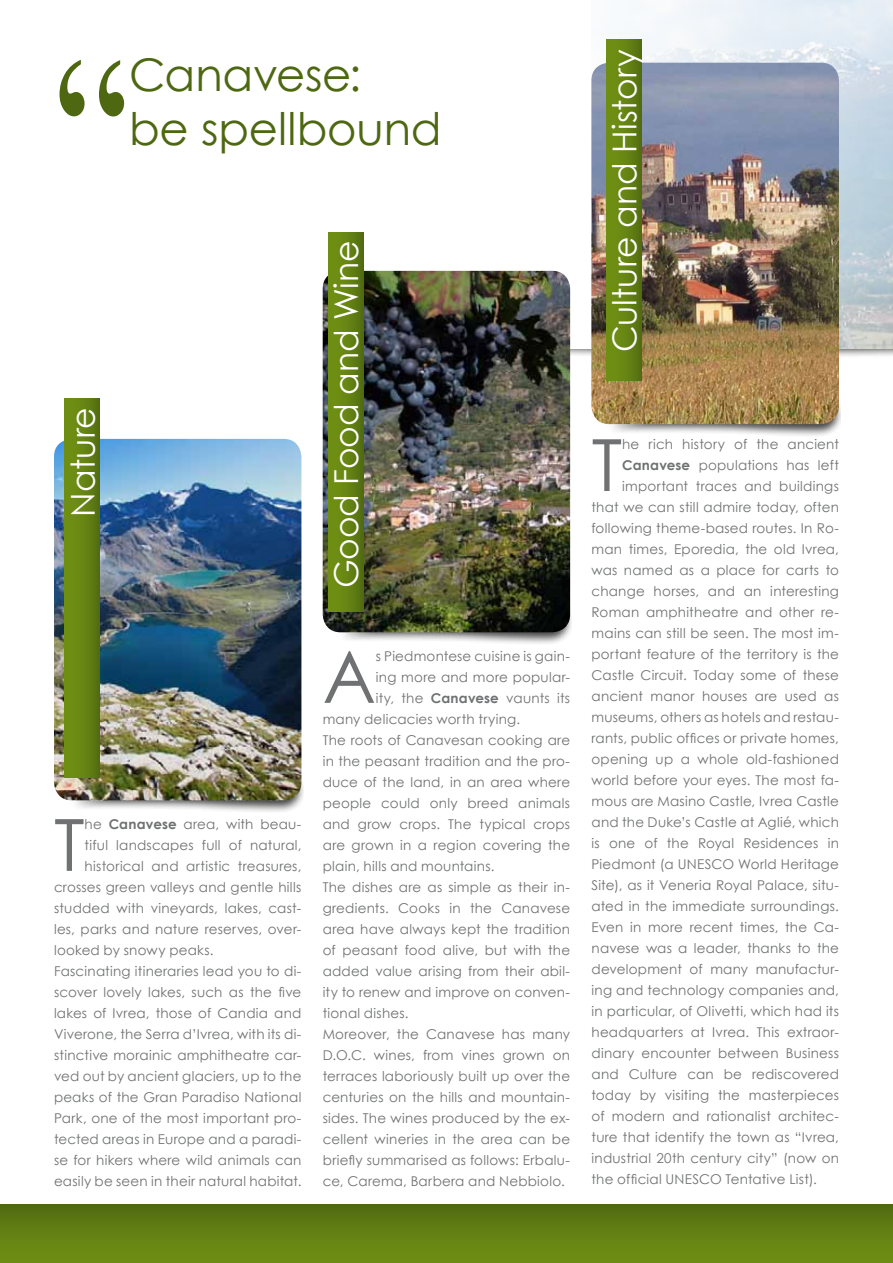
<style>
.page{position:relative;width:893px;height:1263px;background:#fff}
.page>*{position:absolute;margin:0;border:0;box-sizing:border-box;transform-origin:0 0}
.t1{font:225px "Times New Roman";color:#4d6811;scale:.75 1}
.t2{font:72px "Century Gothic";color:#707172}
.t3{font:45px/54px "Century Gothic";letter-spacing:-.005em;color:#4d6811}
.t4{font:33px "Century Gothic";color:#fff}
.t5{font:13.5px "Century Gothic";letter-spacing:.015em;color:#707172}
.s1{font-weight:700}
</style>
<div class="page">
<div style="left:334px;top:584px;width:237px;height:61px;background:#000;opacity:.75"></div>
<div style="left:66px;top:752px;width:237px;height:62px;background:#000;opacity:.75"></div>
<div style="left:604px;top:376px;width:237px;height:62px;background:#000;opacity:.75"></div>
<div style="left:413px;top:321px;width:480px;height:38px;background:#000;opacity:.75"></div>
<div style="left:375px;top:259px;width:518px;height:89px;background:#fff"></div>
<img style="left:606px;top:0;width:287px;height:349px">
<img style="left:54px;top:439px;width:247px;height:361px">
<img style="left:323px;top:271px;width:247px;height:361px">
<img style="left:591px;top:63px;width:248px;height:361px">
<svg style="left:65px;top:399px;width:35px;height:379px;background:#648212"></svg>
<svg style="left:328px;top:232px;width:35px;height:379px;background:#648312"></svg>
<svg style="left:607px;top:40px;width:35px;height:341px;background:#648212"></svg>
<div style="left:0;top:1205px;width:893px;height:58px;background:linear-gradient(to bottom,#536d12,#709013)"></div>
<h1 class="t1" style="left:54px;top:-14px;width:101px">“</h1>
<h3 class="t3" style="left:129px;top:47px;width:314px">Canavese:<br>be spellbound</h3>
<h3 class="t4" style="left:60px;top:517px;width:110px;rotate:-90deg">Nature</h3>
<h3 class="t4" style="left:323px;top:588px;width:350px;rotate:-90deg">Good Food and Wine</h3>
<h2 class="t2" style="left:54px;top:794px;width:32px">T</h2>
<p class="t5" style="left:85px;top:814px;width:218px">he <span class="s1">Canavese</span> area, with beau-</p>
<p class="t5" style="left:85px;top:835px;width:218px">tiful landscapes full of natural,</p>
<p class="t5" style="left:85px;top:856px;width:218px">historical and artistic treasures,</p>
<p class="t5" style="left:54px;top:877px;width:249px">crosses green valleys and gentle hills</p>
<p class="t5" style="left:54px;top:898px;width:249px">studded with vineyards, lakes, cast-</p>
<p class="t5" style="left:54px;top:919px;width:249px">les, parks and nature reserves, over-</p>
<p class="t5" style="left:54px;top:940px;width:161px">looked by snowy peaks.</p>
<p class="t5" style="left:54px;top:961px;width:249px">Fascinating itineraries lead you to di-</p>
<p class="t5" style="left:54px;top:982px;width:249px">scover lovely lakes, such as the five</p>
<p class="t5" style="left:54px;top:1003px;width:249px">lakes of Ivrea, those of Candia and</p>
<p class="t5" style="left:54px;top:1025px;width:249px">Viverone, the Serra d’Ivrea, with its di-</p>
<p class="t5" style="left:54px;top:1046px;width:249px">stinctive morainic amphitheatre car-</p>
<p class="t5" style="left:54px;top:1067px;width:249px">ved out by ancient glaciers, up to the</p>
<p class="t5" style="left:54px;top:1088px;width:249px">peaks of the Gran Paradiso National</p>
<p class="t5" style="left:54px;top:1109px;width:249px">Park, one of the most important pro-</p>
<p class="t5" style="left:54px;top:1130px;width:249px">tected areas in Europe and a paradi-</p>
<p class="t5" style="left:54px;top:1151px;width:249px">se for hikers where wild animals can</p>
<p class="t5" style="left:54px;top:1172px;width:249px">easily be seen in their natural habitat.</p>
<h2 class="t2" style="left:323px;top:626px;width:55px">A</h2>
<p class="t5" style="left:376px;top:646px;width:196px">s Piedmontese cuisine is gain-</p>
<p class="t5" style="left:376px;top:667px;width:196px">ing more and more popular-</p>
<p class="t5" style="left:376px;top:688px;width:196px">ity, the <span class="s1">Canavese</span> vaunts its</p>
<p class="t5" style="left:323px;top:709px;width:199px">many delicacies worth trying.</p>
<p class="t5" style="left:323px;top:730px;width:249px">The roots of Canavesan cooking are</p>
<p class="t5" style="left:323px;top:751px;width:249px">in the peasant tradition and the pro-</p>
<p class="t5" style="left:323px;top:772px;width:249px">duce of the land, in an area where</p>
<p class="t5" style="left:323px;top:793px;width:249px">people could only breed animals</p>
<p class="t5" style="left:323px;top:814px;width:249px">and grow crops. The typical crops</p>
<p class="t5" style="left:323px;top:835px;width:249px">are grown in a region covering the</p>
<p class="t5" style="left:323px;top:857px;width:173px">plain, hills and mountains.</p>
<p class="t5" style="left:323px;top:878px;width:249px">The dishes are as simple as their in-</p>
<p class="t5" style="left:323px;top:899px;width:249px">gredients. Cooks in the Canavese</p>
<p class="t5" style="left:323px;top:920px;width:249px">area have always kept the tradition</p>
<p class="t5" style="left:323px;top:941px;width:249px">of peasant food alive, but with the</p>
<p class="t5" style="left:323px;top:962px;width:249px">added value arising from their abil-</p>
<p class="t5" style="left:323px;top:983px;width:249px">ity to renew and improve on conven-</p>
<p class="t5" style="left:323px;top:1004px;width:87px">tional dishes.</p>
<p class="t5" style="left:323px;top:1025px;width:249px">Moreover, the Canavese has many</p>
<p class="t5" style="left:323px;top:1046px;width:249px">D.O.C. wines, from vines grown on</p>
<p class="t5" style="left:323px;top:1067px;width:249px">terraces laboriously built up over the</p>
<p class="t5" style="left:323px;top:1088px;width:249px">centuries on the hills and mountain-</p>
<p class="t5" style="left:323px;top:1109px;width:249px">sides. The wines produced by the ex-</p>
<p class="t5" style="left:323px;top:1130px;width:249px">cellent wineries in the area can be</p>
<p class="t5" style="left:323px;top:1151px;width:249px">briefly summarised as follows: Erbalu-</p>
<p class="t5" style="left:323px;top:1172px;width:244px">ce, Carema, Barbera and Nebbiolo.</p>
<h3 class="t4" style="left:602px;top:352px;width:304px;rotate:-90deg">Culture and History</h3>
<h2 class="t2" style="left:591px;top:415px;width:32px">T</h2>
<p class="t5" style="left:622px;top:435px;width:218px">he rich history of the ancient</p>
<p class="t5" style="left:622px;top:456px;width:218px"><span class="s1">Canavese</span> populations has left</p>
<p class="t5" style="left:622px;top:477px;width:218px">important traces and buildings</p>
<p class="t5" style="left:591px;top:498px;width:249px">that we can still admire today, often</p>
<p class="t5" style="left:591px;top:519px;width:249px">following theme-based routes. In Ro-</p>
<p class="t5" style="left:591px;top:540px;width:249px">man times, Eporedia, the old Ivrea,</p>
<p class="t5" style="left:591px;top:561px;width:249px">was named as a place for carts to</p>
<p class="t5" style="left:591px;top:582px;width:249px">change horses, and an interesting</p>
<p class="t5" style="left:591px;top:603px;width:249px">Roman amphitheatre and other re-</p>
<p class="t5" style="left:591px;top:624px;width:249px">mains can still be seen. The most im-</p>
<p class="t5" style="left:591px;top:645px;width:249px">portant feature of the territory is the</p>
<p class="t5" style="left:591px;top:666px;width:249px">Castle Circuit. Today some of these</p>
<p class="t5" style="left:591px;top:687px;width:249px">ancient manor houses are used as</p>
<p class="t5" style="left:591px;top:708px;width:249px">museums, others as hotels and restau-</p>
<p class="t5" style="left:591px;top:729px;width:249px">rants, public offices or private homes,</p>
<p class="t5" style="left:591px;top:750px;width:249px">opening up a whole old-fashioned</p>
<p class="t5" style="left:591px;top:771px;width:249px">world before your eyes. The most fa-</p>
<p class="t5" style="left:591px;top:792px;width:249px">mous are Masino Castle, Ivrea Castle</p>
<p class="t5" style="left:591px;top:813px;width:249px">and the Duke’s Castle at Aglié, which</p>
<p class="t5" style="left:591px;top:834px;width:249px">is one of the Royal Residences in</p>
<p class="t5" style="left:591px;top:855px;width:249px">Piedmont (a UNESCO World Heritage</p>
<p class="t5" style="left:591px;top:876px;width:249px">Site), as it Veneria Royal Palace, situ-</p>
<p class="t5" style="left:591px;top:897px;width:249px">ated in the immediate surroundings.</p>
<p class="t5" style="left:591px;top:918px;width:249px">Even in more recent times, the Ca-</p>
<p class="t5" style="left:591px;top:939px;width:249px">navese was a leader, thanks to the</p>
<p class="t5" style="left:591px;top:960px;width:249px">development of many manufactur-</p>
<p class="t5" style="left:591px;top:981px;width:249px">ing and technology companies and,</p>
<p class="t5" style="left:591px;top:1002px;width:249px">in particular, of Olivetti, which had its</p>
<p class="t5" style="left:591px;top:1023px;width:249px">headquarters at Ivrea. This extraor-</p>
<p class="t5" style="left:591px;top:1044px;width:249px">dinary encounter between Business</p>
<p class="t5" style="left:591px;top:1065px;width:249px">and Culture can be rediscovered</p>
<p class="t5" style="left:591px;top:1086px;width:249px">today by visiting the masterpieces</p>
<p class="t5" style="left:591px;top:1107px;width:249px">of modern and rationalist architec-</p>
<p class="t5" style="left:591px;top:1128px;width:249px">ture that identify the town as “Ivrea,</p>
<p class="t5" style="left:591px;top:1149px;width:249px">industrial 20th century city” (now on</p>
<p class="t5" style="left:591px;top:1170px;width:227px">the official UNESCO Tentative List).</p>
</div>
